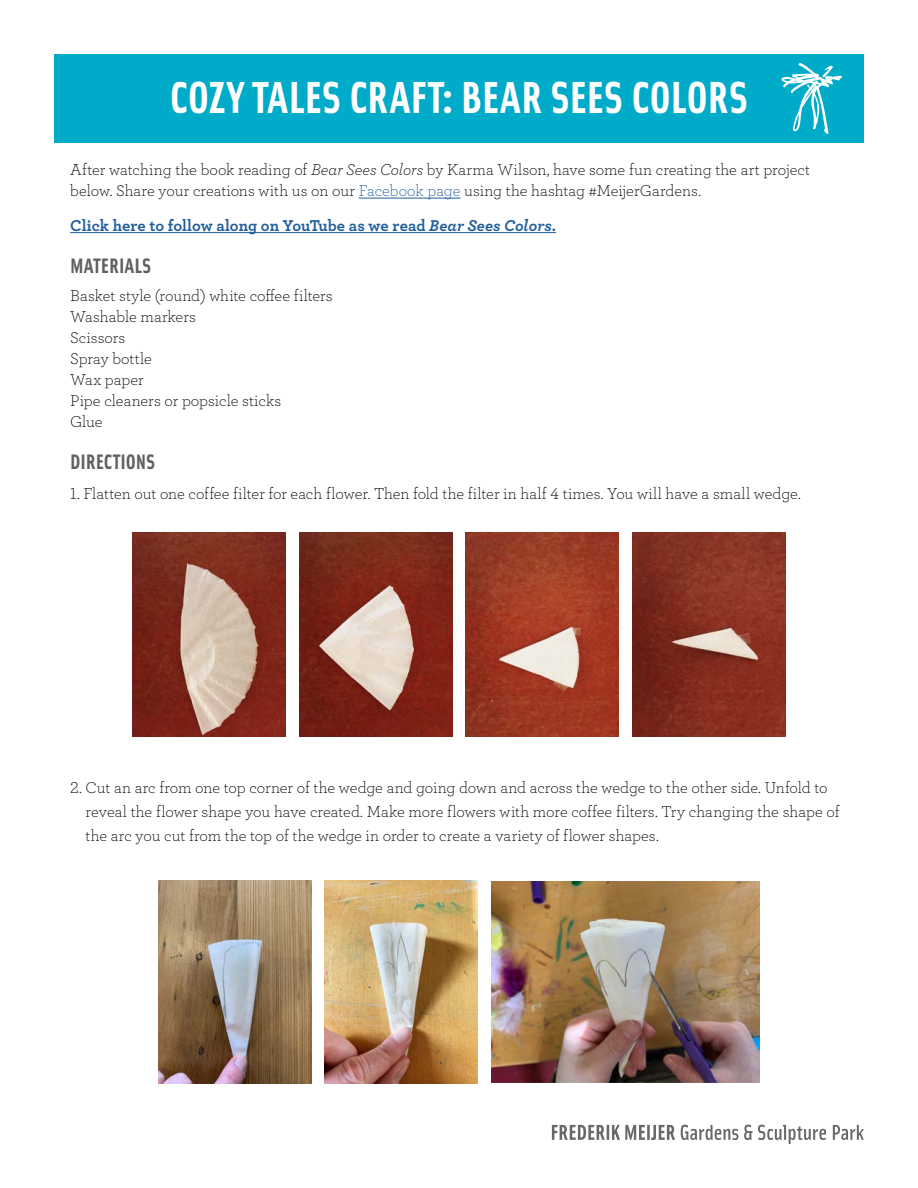
<style>
.page{position:relative;width:918px;height:1188px;background:#fff}
.page>*{position:absolute;margin:0;border:0;box-sizing:border-box;transform-origin:0 0}
.t1{font:45px "Solex Bold Lining";color:#fff}
.t2{font:21px "Solex Bold Lining";color:#5f6062}
.t3{font:300 16.5px/21px "Archer";letter-spacing:-.005em;color:#000}
.t4{font:700 16.5px "Archer";color:#215e9e}
.s1{font-style:italic}
.s2{color:#215e9e}
</style>
<div class="page">
<hr style="left:359px;top:198px;width:102px;height:1px;background:#215e9e">
<hr style="left:70px;top:232px;width:486px;height:1px;background:#215e9e">
<svg style="left:552px;top:1125px;width:312px;height:19px"></svg>
<div style="left:54px;top:54px;width:810px;height:89px;background:#00abc9"></div>
<svg style="left:781px;top:63px;width:61px;height:71px"></svg>
<img style="left:491px;top:882px;width:269px;height:201px">
<img style="left:325px;top:880px;width:153px;height:204px">
<img style="left:158px;top:880px;width:153px;height:204px">
<img style="left:133px;top:532px;width:153px;height:204px">
<img style="left:466px;top:532px;width:153px;height:204px">
<img style="left:299px;top:532px;width:153px;height:204px">
<img style="left:632px;top:532px;width:153px;height:204px">
<h1 class="t1" style="left:170px;top:68px;width:580px">COZY TALES CRAFT: BEAR SEES COLORS</h1>
<p class="t3" style="left:70px;top:159px;width:741px">After watching the book reading of <span class="s1">Bear Sees Colors</span> by Karma Wilson, have some fun creating the art project below. Share your creations with us on our <span class="s2">Facebook page</span> using the hashtag #MeijerGardens.</p>
<p class="t4" style="left:70px;top:212px;width:487px">Click here to follow along on YouTube as we read <span class="s1">Bear Sees Colors</span>.</p>
<p class="t2" style="left:70px;top:252px;width:83px">MATERIALS</p>
<p class="t3" style="left:70px;top:284px;width:264px">Basket style (round) white coffee filters<br>Washable markers<br>Scissors<br>Spray bottle<br>Wax paper<br>Pipe cleaners or popsicle sticks<br>Glue</p>
<p class="t2" style="left:70px;top:448px;width:87px">DIRECTIONS</p>
<p class="t3" style="left:70px;top:483px;width:732px">1. Flatten out one coffee filter for each flower. Then fold the filter in half 4 times. You will have a small wedge.</p>
<p class="t3" style="left:86px;top:775px;width:755px;line-height:24px;text-indent:-15px">2. Cut an arc from one top corner of the wedge and going down and across the wedge to the other side. Unfold to reveal the flower shape you have created. Make more flowers with more coffee filters. Try changing the shape of the arc you cut from the top of the wedge in order to create a variety of flower shapes.</p>
</div>
